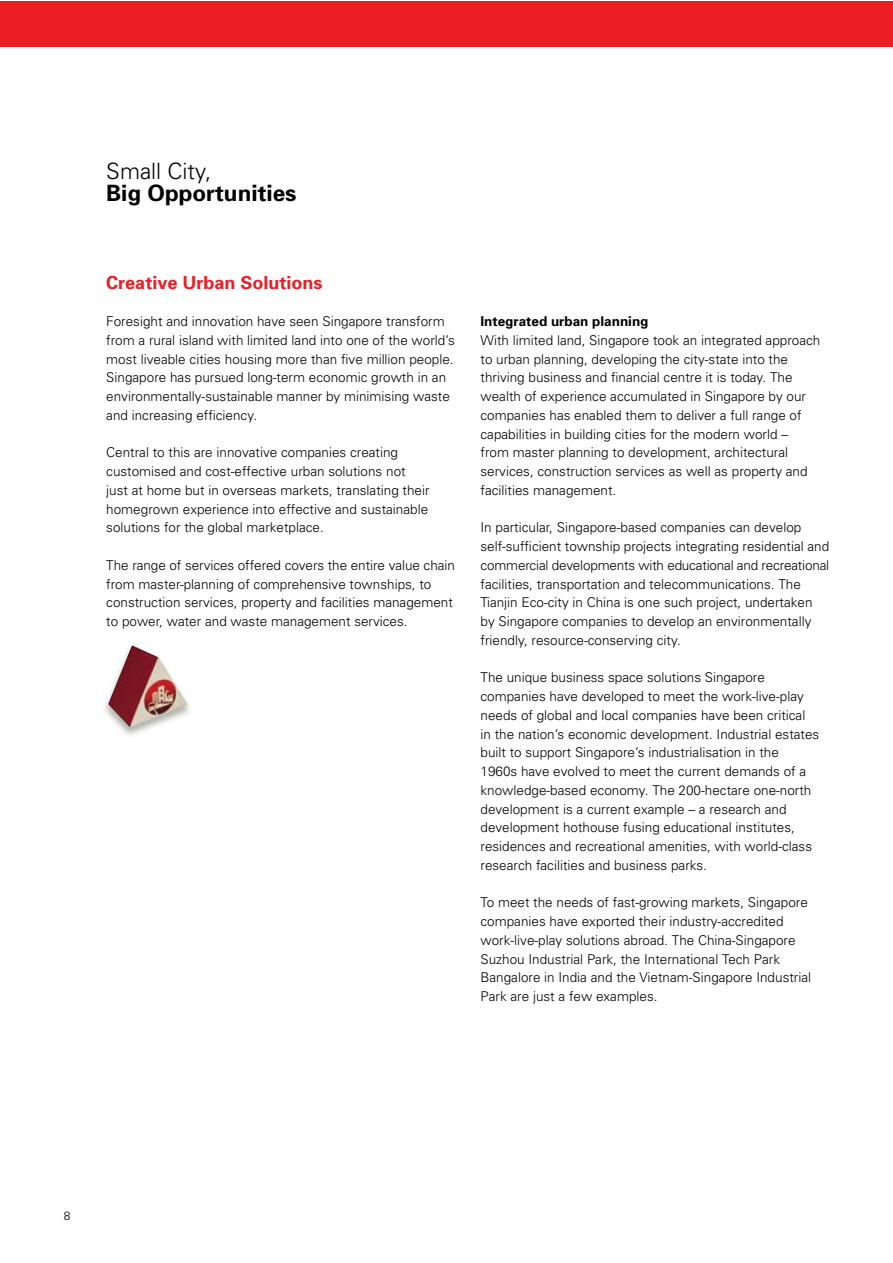
<style>
.page{position:relative;width:893px;height:1263px;background:#fff}
.page>*{position:absolute;margin:0;border:0;box-sizing:border-box;transform-origin:0 0}
.t1{font:700 22.5px "Univers";color:#000}
.t2{font:300 22.5px "Univers";color:#000}
.t3{font:700 18px "Univers";color:#ed1d24}
.t4{font:300 13.5px/18.8px "Univers";color:#000}
.t5{font:700 13.5px "Univers";color:#000}
.t6{font:300 12px "Univers";color:#000}
</style>
<div class="page">
<img style="left:105px;top:645px;width:85px;height:90px">
<img style="left:108px;top:645px;width:24px;height:62px">
<div style="left:0;top:1px;width:892px;height:46px;background:#ed1d24"></div>
<h1 class="t2" style="left:106px;top:157px;width:107px">Small City,</h1>
<h1 class="t1" style="left:106px;top:180px;width:192px">Big Opportunities</h1>
<h2 class="t3" style="left:106px;top:271px;width:218px">Creative Urban Solutions</h2>
<p class="t4" style="left:106px;top:312px;width:350px">Foresight and innovation have seen Singapore transform from a rural island with limited land into one of the world’s most liveable cities housing more than five million people.<br>Singapore has pursued long-term economic growth in an environmentally-sustainable manner by minimising waste and increasing efficiency.</p>
<p class="t4" style="left:106px;top:443px;width:325px">Central to this are innovative companies creating customised and cost-effective urban solutions not just at home but in overseas markets, translating their homegrown experience into effective and sustainable solutions for the global marketplace.</p>
<p class="t4" style="left:106px;top:556px;width:350px">The range of services offered covers the entire value chain from master-planning of comprehensive townships, to construction services, property and facilities management to power, water and waste management services.</p>
<p class="t5" style="left:480px;top:313px;width:170px">Integrated urban planning</p>
<p class="t4" style="left:480px;top:331px;width:341px">With limited land, Singapore took an integrated approach to urban planning, developing the city-state into the thriving business and financial centre it is today. The wealth of experience accumulated in Singapore by our companies has enabled them to deliver a full range of capabilities in building cities for the modern world –<br>from master planning to development, architectural services, construction services as well as property and facilities management.</p>
<p class="t4" style="left:480px;top:518px;width:350px">In particular, Singapore-based companies can develop self-sufficient township projects integrating residential and commercial developments with educational and recreational facilities, transportation and telecommunications. The Tianjin Eco-city in China is one such project, undertaken by Singapore companies to develop an environmentally friendly, resource-conserving city.</p>
<p class="t4" style="left:480px;top:668px;width:340px">The unique business space solutions Singapore companies have developed to meet the work-live-play needs of global and local companies have been critical<br>in the nation’s economic development. Industrial estates built to support Singapore’s industrialisation in the<br>1960s have evolved to meet the current demands of a knowledge-based economy. The 200-hectare one-north development is a current example – a research and development hothouse fusing educational institutes, residences and recreational amenities, with world-class research facilities and business parks.</p>
<p class="t4" style="left:480px;top:893px;width:332px">To meet the needs of fast-growing markets, Singapore companies have exported their industry-accredited work-live-play solutions abroad. The China-Singapore Suzhou Industrial Park, the International Tech Park Bangalore in India and the Vietnam-Singapore Industrial Park are just a few examples.</p>
<p class="t6" style="left:64px;top:1208px;width:8px">8</p>
</div>
